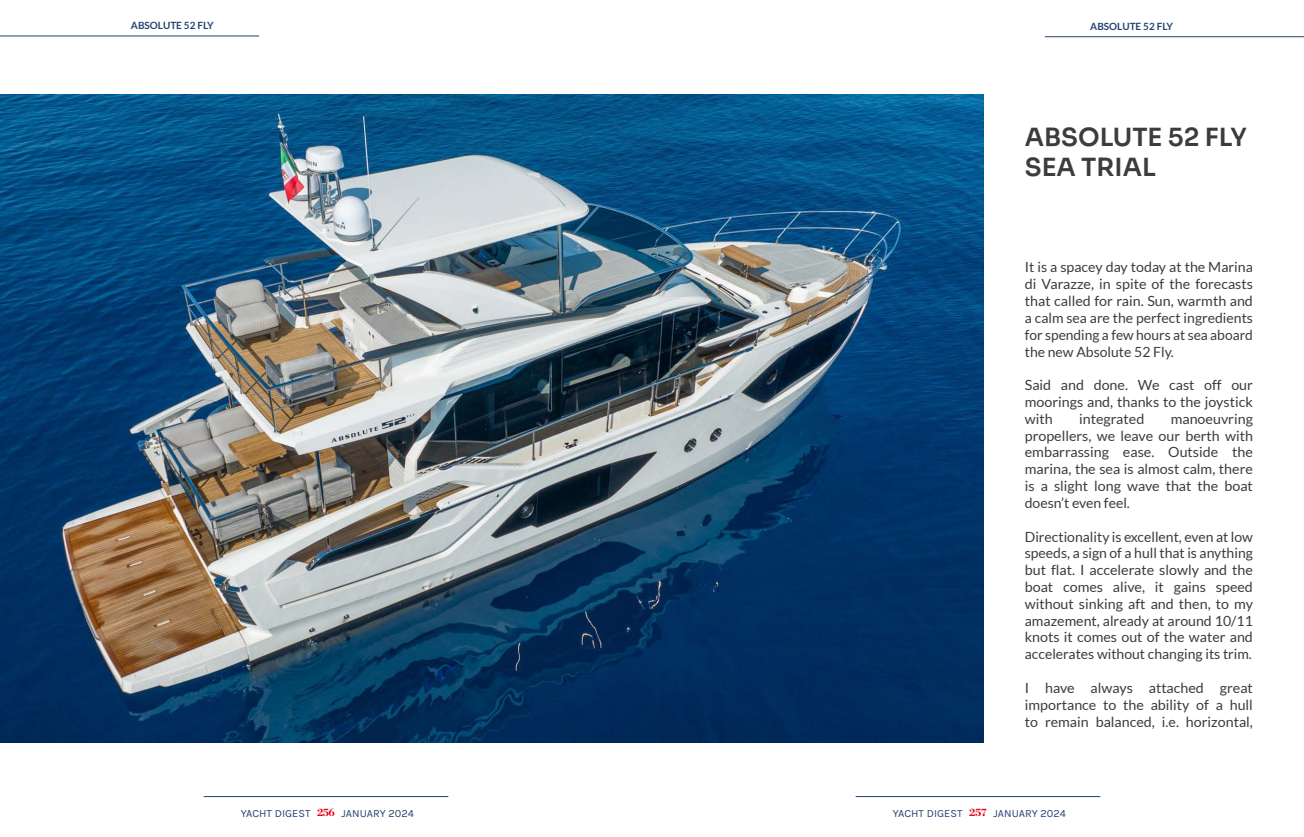
<style>
.page{position:relative;width:1304px;height:837px;background:#fff}
.page>*{position:absolute;margin:0;border:0;box-sizing:border-box;transform-origin:0 0}
.t1{font:600 25px/30px "Sora";color:#3c3c3b}
.t2{font:14px/16.8px "Lato";color:#3c3c3b;text-align:justify}
.t3{font:11px "Karla";color:#244370}
.t4{font:700 10px "Lato";color:#244370}
.t5{font:700 10px "Libre Bodoni";letter-spacing:-.055em;color:#e30613}
</style>
<div class="page">
<hr style="left:1045px;top:36px;width:259px;height:1px;background:#244370">
<hr style="left:204px;top:796px;width:244px;height:1px;background:#244370">
<hr style="left:856px;top:796px;width:244px;height:1px;background:#244370">
<hr style="left:0;top:36px;width:259px;height:1px;background:#244370">
<img style="left:0;top:95px;width:984px;height:647px">
<p class="t4" style="left:131px;top:20px;width:84px">ABSOLUTE 52 FLY</p>
<p class="t4" style="left:1090px;top:21px;width:84px">ABSOLUTE 52 FLY</p>
<h1 class="t1" style="left:1025px;top:119px;width:223px">ABSOLUTE 52 FLY<br>SEA TRIAL</h1>
<p class="t2" style="left:1025px;top:259px;width:230px">It is a spacey day today at the Marina di Varazze, in spite of the forecasts that called for rain. Sun, warmth and a calm sea are the perfect ingredients for spending a few hours at sea aboard the new Absolute 52 Fly.</p>
<p class="t2" style="left:1025px;top:376px;width:230px">Said and done. We cast off our moorings and, thanks to the joystick with</p>
<p class="t2" style="left:1079px;top:410px;width:67px">integrated</p>
<p class="t2" style="left:1025px;top:410px;width:230px;text-indent:146px">manoeuvring propellers, we leave our berth with embarrassing ease. Outside the marina, the sea is almost calm, there is a slight long wave that the boat doesn’t even feel.</p>
<p class="t2" style="left:1025px;top:527px;width:230px">Directionality is excellent, even at low speeds, a sign of a hull that is anything but flat. I accelerate slowly and the boat comes alive, it gains speed without sinking aft and then, to my amazement, already at around 10/11 knots it comes out of the water and accelerates without changing its trim.</p>
<p class="t2" style="left:1025px;top:679px;width:230px">I have always attached great importance to the ability of a hull to remain balanced, i.e. horizontal,</p>
<p class="t5" style="left:317px;top:803px;width:19px">256</p>
<p class="t3" style="left:893px;top:806px;width:71px">YACHT DIGEST</p>
<p class="t3" style="left:993px;top:806px;width:74px">JANUARY 2024</p>
<p class="t5" style="left:969px;top:803px;width:19px">257</p>
<p class="t3" style="left:241px;top:806px;width:71px">YACHT DIGEST</p>
<p class="t3" style="left:341px;top:806px;width:74px">JANUARY 2024</p>
</div>
